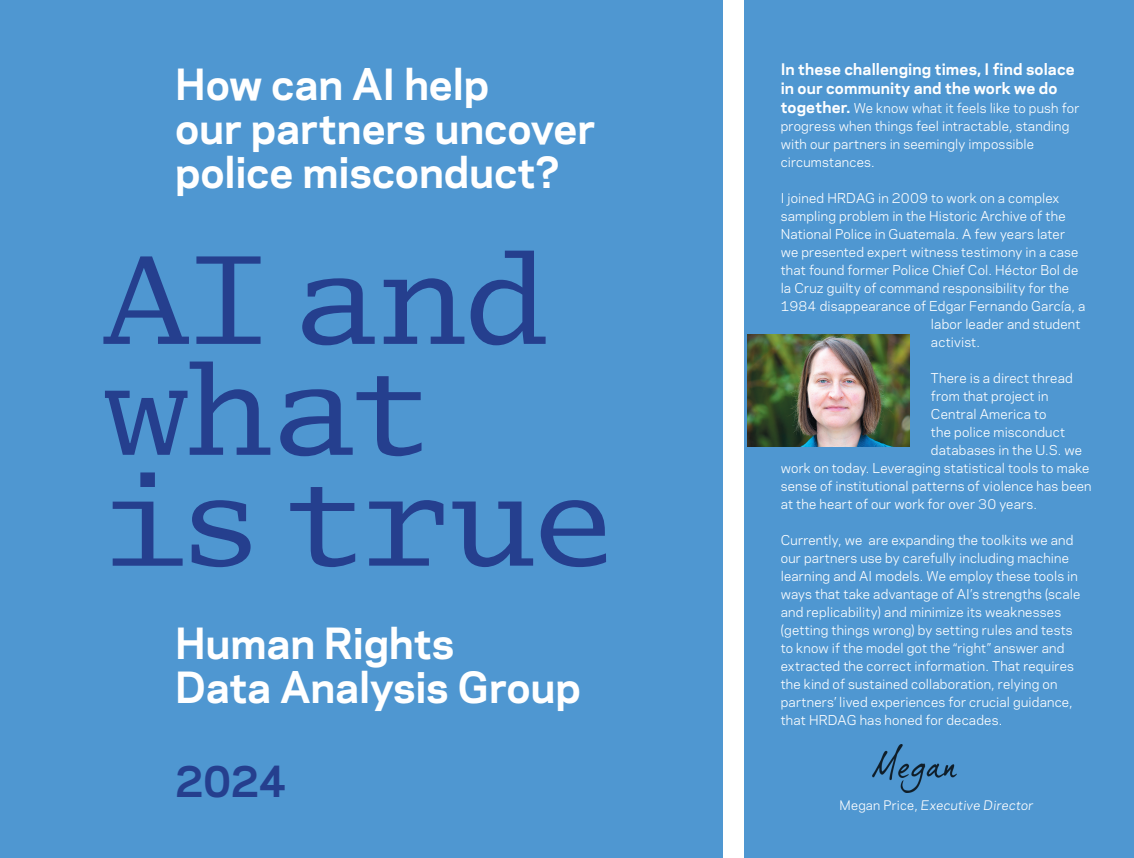
<style>
.page{position:relative;width:1134px;height:858px;background:#fff}
.page>*{position:absolute;margin:0;border:0;box-sizing:border-box;transform-origin:0 0}
.t1{font:120.9px/110.9px "Lucida Typewriter Std";letter-spacing:-.045em;color:#253f8e}
.t2{font:700 40.35px/43.7px "Galaxie Polaris";letter-spacing:-.005em;color:#fff}
.t3{font:700 40.35px "Galaxie Polaris";color:#253f8e}
.t4{font:700 15px/18.8px "Galaxie Polaris";letter-spacing:.01em;color:#fff}
.t5{font:12.75px/18px "Galaxie Polaris";letter-spacing:.015em;color:#fff}
.t6{font:italic 12.3px "Galaxie Polaris";letter-spacing:.02em;color:#fff}
.s1{font-weight:700;font-size:15px}
.s2{font-style:normal}
</style>
<div class="page">
<div style="left:0;top:0;width:722px;height:858px;background:#4f97d1"></div>
<div style="left:745px;top:0;width:389px;height:858px;background:#4f97d1"></div>
<img style="left:873px;top:744px;width:84px;height:48px">
<img style="left:747px;top:334px;width:162px;height:112px">
<h2 class="t2" style="left:175px;top:60px;width:422px">How can AI help<br>our partners uncover police misconduct?</h2>
<h1 class="t1" style="left:103px;top:247px;width:517px">AI and what is true</h1>
<h2 class="t2" style="left:175px;top:620px;width:407px">Human Rights<br>Data Analysis Group</h2>
<h2 class="t3" style="left:175px;top:751px;width:113px">2024</h2>
<p class="t4" style="left:781px;top:59px;width:296px">In these challenging times, I find solace in our community and the work we do</p>
<p class="t5" style="left:781px;top:98px;width:300px"><span class="s1">together.</span> We know what it feels like to push for progress when things feel intractable, standing with our partners in seemingly impossible circumstances.</p>
<p class="t5" style="left:781px;top:188px;width:280px">I joined HRDAG in 2009 to work on a complex</p>
<p class="t5" style="left:781px;top:206px;width:287px">sampling problem in the Historic Archive of the</p>
<p class="t5" style="left:781px;top:224px;width:286px">National Police in Guatemala. A few years later</p>
<p class="t5" style="left:781px;top:242px;width:299px">we presented expert witness testimony in a case</p>
<p class="t5" style="left:781px;top:260px;width:299px">that found former Police Chief Col. Héctor Bol de</p>
<p class="t5" style="left:781px;top:278px;width:290px">la Cruz guilty of command responsibility for the</p>
<p class="t5" style="left:781px;top:296px;width:306px">1984 disappearance of Edgar Fernando García, a</p>
<p class="t5" style="left:931px;top:314px;width:151px">labor leader and student</p>
<p class="t5" style="left:931px;top:332px;width:51px">activist.</p>
<p class="t5" style="left:931px;top:368px;width:143px">There is a direct thread</p>
<p class="t5" style="left:931px;top:386px;width:119px">from that project in</p>
<p class="t5" style="left:931px;top:404px;width:117px">Central America to</p>
<p class="t5" style="left:931px;top:422px;width:136px">the police misconduct</p>
<p class="t5" style="left:931px;top:440px;width:153px">databases in the U.S. we</p>
<p class="t5" style="left:781px;top:458px;width:310px">work on today. Leveraging statistical tools to make</p>
<p class="t5" style="left:781px;top:476px;width:312px">sense of institutional patterns of violence has been</p>
<p class="t5" style="left:781px;top:494px;width:258px">at the heart of our work for over 30 years.</p>
<p class="t5" style="left:781px;top:530px;width:301px">Currently, we are expanding the toolkits we and our partners use by carefully including machine learning and AI models. We employ these tools in ways that take advantage of AI’s strengths (scale and replicability) and minimize its weaknesses (getting things wrong) by setting rules and tests to know if the model got the “right” answer and extracted the correct information. That requires the kind of sustained collaboration, relying on partners’ lived experiences for crucial guidance, that HRDAG has honed for decades.</p>
<p class="t6" style="left:839px;top:797px;width:195px"><span class="s2">Megan Price,</span> Executive Director</p>
</div>
